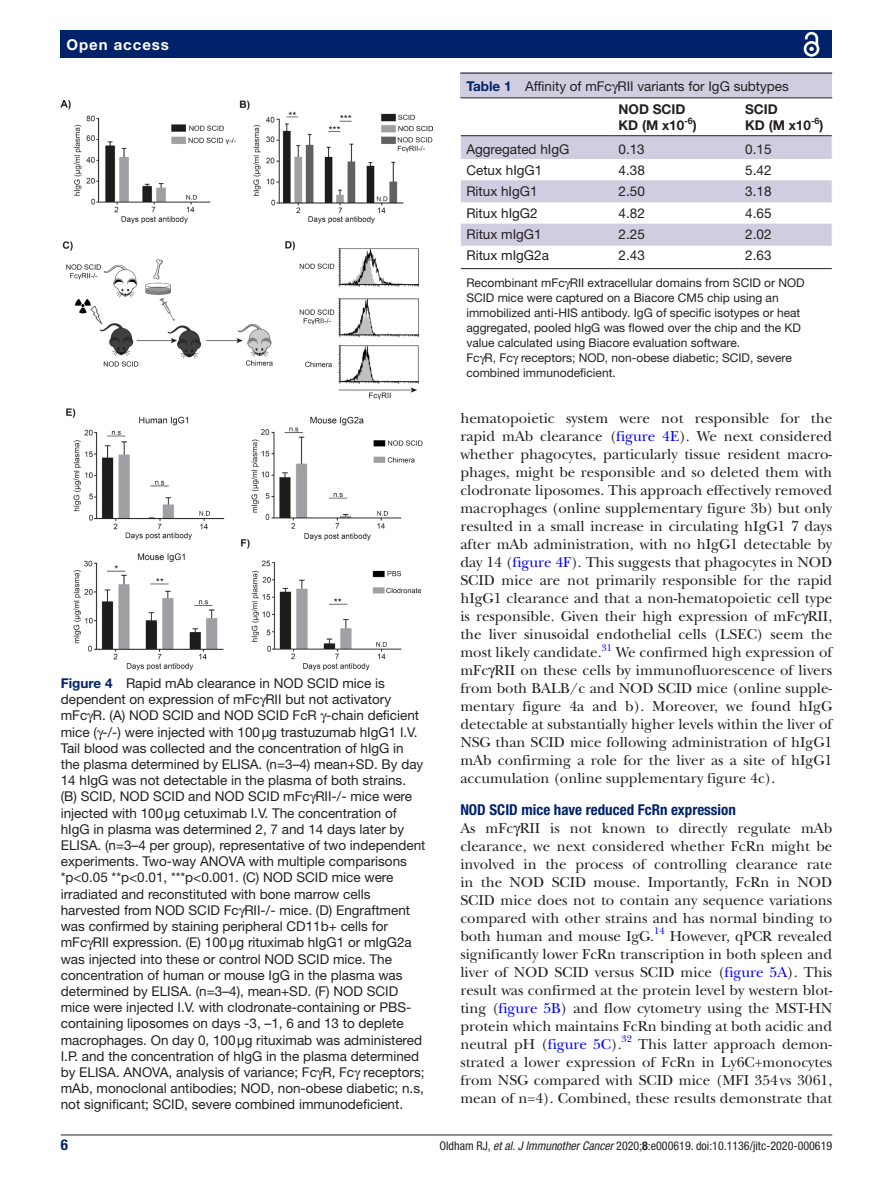
<style>
.page{position:relative;width:893px;height:1191px;background:#fff}
.page>*{position:absolute;margin:0;border:0;box-sizing:border-box;transform-origin:0 0}
.t1{font:15px/18px "New Baskerville";color:#231f20;text-align:justify}
.t2{font:700 condensed 15px "Helvetica Neue LT Std";color:#00226b}
.t3{font:700 15px "Helvetica Neue LT Std";letter-spacing:.065em;color:#fff}
.t4{font:13.5px/16.2px "Helvetica Neue LT Std";color:#231f20}
.t5{font:700 13.5px/16.2px "Helvetica Neue LT Std";color:#231f20}
.t6{font:12px/15px "Helvetica Neue LT Std";color:#231f20}
.t7{font:condensed 12px "Helvetica Neue LT Std";color:#231f20}
.t8{font:9.9px "New Baskerville";color:#00f}
.s1{font-weight:700;color:#00226b}
.s2{font-weight:700}
.s3{color:#00f}
.s4{font-style:italic}
</style>
<div class="page">
<hr style="left:61px;top:1134px;width:771px;height:1px;background:#231f20">
<div style="left:61px;top:31px;width:771px;height:27px;background:#00226b"></div>
<svg style="left:803px;top:31px;width:17px;height:26px"></svg>
<img style="left:61px;top:101px;width:372px;height:569px">
<div style="left:460px;top:73px;width:372px;height:313px;background:#d0cde0"></div>
<hr style="left:460px;top:73px;width:372px;height:1px;background:#231f20">
<div style="left:461px;top:98px;width:371px;height:288px;background:#fff"></div>
<hr style="left:460px;top:97px;width:152px;height:1px;background:#231f20">
<hr style="left:460px;top:135px;width:152px;height:1px;background:#231f20">
<hr style="left:612px;top:97px;width:127px;height:1px;background:#231f20">
<hr style="left:612px;top:135px;width:127px;height:1px;background:#231f20">
<hr style="left:739px;top:97px;width:93px;height:1px;background:#231f20">
<hr style="left:739px;top:135px;width:93px;height:1px;background:#231f20">
<hr style="left:460px;top:98px;width:1px;height:38px;background:#fff">
<hr style="left:460px;top:269px;width:1px;height:117px;background:#fff">
<svg style="left:460px;top:136px;width:373px;height:133px"></svg>
<hr style="left:466px;top:346px;width:366px;height:2px;background:#fff">
<hr style="left:466px;top:376px;width:366px;height:2px;background:#fff">
<svg style="left:565px;top:281px;width:6px;height:9px"></svg>
<svg style="left:480px;top:356px;width:5px;height:9px"></svg>
<svg style="left:513px;top:356px;width:6px;height:9px"></svg>
<p class="t3" style="left:66px;top:35px;width:104px">Open access</p>
<p class="t4" style="left:61px;top:675px;width:366px"><span class="s1">Figure 4</span> Rapid mAb clearance in NOD SCID mice is dependent on expression of mFc RII but not activatory<br>mFc R. (A) NOD SCID and NOD SCID FcR -chain deficient mice ( -/-) were injected with 100µg trastuzumab hIgG1 I.V.<br>Tail blood was collected and the concentration of hIgG in the plasma determined by ELISA. (n=3–4) mean+SD. By day 14 hIgG was not detectable in the plasma of both strains. (B) SCID, NOD SCID and NOD SCID mFc RII-/- mice were injected with 100µg cetuximab I.V. The concentration of hIgG in plasma was determined 2, 7 and 14 days later by ELISA. (n=3–4 per group), representative of two independent experiments. Two-way ANOVA with multiple comparisons *p&lt;0.05 **p&lt;0.01, ***p&lt;0.001. (C) NOD SCID mice were irradiated and reconstituted with bone marrow cells harvested from NOD SCID Fc RII-/- mice. (D) Engraftment was confirmed by staining peripheral CD11b+ cells for<br>mFc RII expression. (E) 100µg rituximab hIgG1 or mIgG2a was injected into these or control NOD SCID mice. The concentration of human or mouse IgG in the plasma was determined by ELISA. (n=3–4), mean+SD. (F) NOD SCID mice were injected I.V. with clodronate-containing or PBS&shy;containing liposomes on days -3, –1, 6 and 13 to deplete macrophages. On day 0, 100µg rituximab was administered I.P. and the concentration of hIgG in the plasma determined by ELISA. ANOVA, analysis of variance; Fc R, Fc receptors; mAb, monoclonal antibodies; NOD, non-obese diabetic; n.s, not significant; SCID, severe combined immunodeficient.</p>
<p class="t4" style="left:618px;top:75px;width:172px;line-height:22px;text-indent:-152px"><span class="s1">Table 1</span> Affinity of mFc RII variants for IgG subtypes<br><span class="s2">NOD SCID</span></p>
<p class="t5" style="left:618px;top:116px;width:80px">KD (M x10<sup>-6</sup>)</p>
<p class="t5" style="left:745px;top:100px;width:80px">SCID<br>KD (M x10<sup>-6</sup>)</p>
<p class="t4" style="left:466px;top:141px;width:105px">Aggregated hIgG</p>
<p class="t4" style="left:618px;top:141px;width:28px">0.13</p>
<p class="t4" style="left:745px;top:141px;width:28px">0.15</p>
<p class="t4" style="left:466px;top:161px;width:78px">Cetux hIgG1</p>
<p class="t4" style="left:619px;top:161px;width:28px">4.38</p>
<p class="t4" style="left:745px;top:161px;width:28px">5.42</p>
<p class="t4" style="left:466px;top:183px;width:73px">Ritux hIgG1</p>
<p class="t4" style="left:619px;top:183px;width:28px">2.50</p>
<p class="t4" style="left:745px;top:183px;width:28px">3.18</p>
<p class="t4" style="left:466px;top:205px;width:73px">Ritux hIgG2</p>
<p class="t4" style="left:619px;top:205px;width:28px">4.82</p>
<p class="t4" style="left:745px;top:205px;width:28px">4.65</p>
<p class="t4" style="left:466px;top:226px;width:77px">Ritux mIgG1</p>
<p class="t4" style="left:619px;top:226px;width:28px">2.25</p>
<p class="t4" style="left:745px;top:226px;width:28px">2.02</p>
<p class="t4" style="left:466px;top:246px;width:84px">Ritux mIgG2a</p>
<p class="t4" style="left:619px;top:246px;width:28px">2.43</p>
<p class="t4" style="left:745px;top:246px;width:28px">2.63</p>
<p class="t6" style="left:466px;top:275px;width:340px">Recombinant mFc RII extracellular domains from SCID or NOD SCID mice were captured on a Biacore CM5 chip using an immobilized anti-HIS antibody. IgG of specific isotypes or heat aggregated, pooled hIgG was flowed over the chip and the KD value calculated using Biacore evaluation software.<br>Fc R, Fc receptors; NOD, non-obese diabetic; SCID, severe combined immunodeficient.</p>
<p class="t1" style="left:460px;top:409px;width:373px">hematopoietic system were not responsible for the rapid mAb clearance (<span class="s3">figure 4E</span>). We next considered whether phagocytes, particularly tissue resident macro&shy;phages, might be responsible and so deleted them with clodronate liposomes. This approach effectively removed macrophages (online supplementary figure 3b) but only resulted in a small increase in circulating hIgG1 7 days after mAb administration, with no hIgG1 detectable by day 14 (<span class="s3">figure 4F</span>). This suggests that phagocytes in NOD SCID mice are not primarily responsible for the rapid hIgG1 clearance and that a non-hematopoietic cell type is responsible. Given their high expression of mFc RII, the liver sinusoidal endothelial cells (LSEC) seem the most likely candidate.</p>
<p class="t8" style="left:602px;top:641px;width:12px">31</p>
<p class="t1" style="left:460px;top:643px;width:373px;text-indent:155px">We confirmed high expression of mFc RII on these cells by immunofluorescence of livers from both BALB/c and NOD SCID mice (online supple&shy;mentary figure 4a and b). Moreover, we found hIgG detectable at substantially higher levels within the liver of NSG than SCID mice following administration of hIgG1 mAb confirming a role for the liver as a site of hIgG1 accumulation (online supplementary figure 4c).</p>
<p class="t2" style="left:460px;top:800px;width:10px">NOD</p>
<p class="t2" style="left:489px;top:800px;width:248px">SCID mice have reduced FcRn expression</p>
<p class="t1" style="left:460px;top:819px;width:373px">As mFc RII is not known to directly regulate mAb clearance, we next considered whether FcRn might be involved in the process of controlling clearance rate in the NOD SCID mouse. Importantly, FcRn in NOD SCID mice does not to contain any sequence variations compared with other strains and has normal binding to both human and mouse IgG.</p>
<p class="t8" style="left:654px;top:925px;width:12px">14</p>
<p class="t1" style="left:460px;top:927px;width:373px;text-indent:209px">However, qPCR revealed significantly lower FcRn transcription in both spleen and liver of NOD SCID versus SCID mice (<span class="s3">figure 5A</span>). This result was confirmed at the protein level by western blot&shy;ting (<span class="s3">figure 5B</span>) and flow cytometry using the MST-HN protein which maintains FcRn binding at both acidic and neutral pH (<span class="s3">figure 5C</span>).</p>
<p class="t8" style="left:622px;top:1033px;width:12px">32</p>
<p class="t1" style="left:460px;top:1035px;width:373px;text-indent:178px">This latter approach demon&shy;strated a lower expression of FcRn in Ly6C+monocytes from NSG compared with SCID mice (MFI 354vs 3061, mean of n=4). Combined, these results demonstrate that</p>
<p class="t2" style="left:61px;top:1135px;width:9px">6</p>
<p class="t7" style="left:439px;top:1138px;width:394px">Oldham RJ, <span class="s4">et al</span>. <span class="s4">J Immunother Cancer</span> 2020;<span class="s2">8</span>:e000619. doi:10.1136/jitc-2020-000619</p>
</div>
